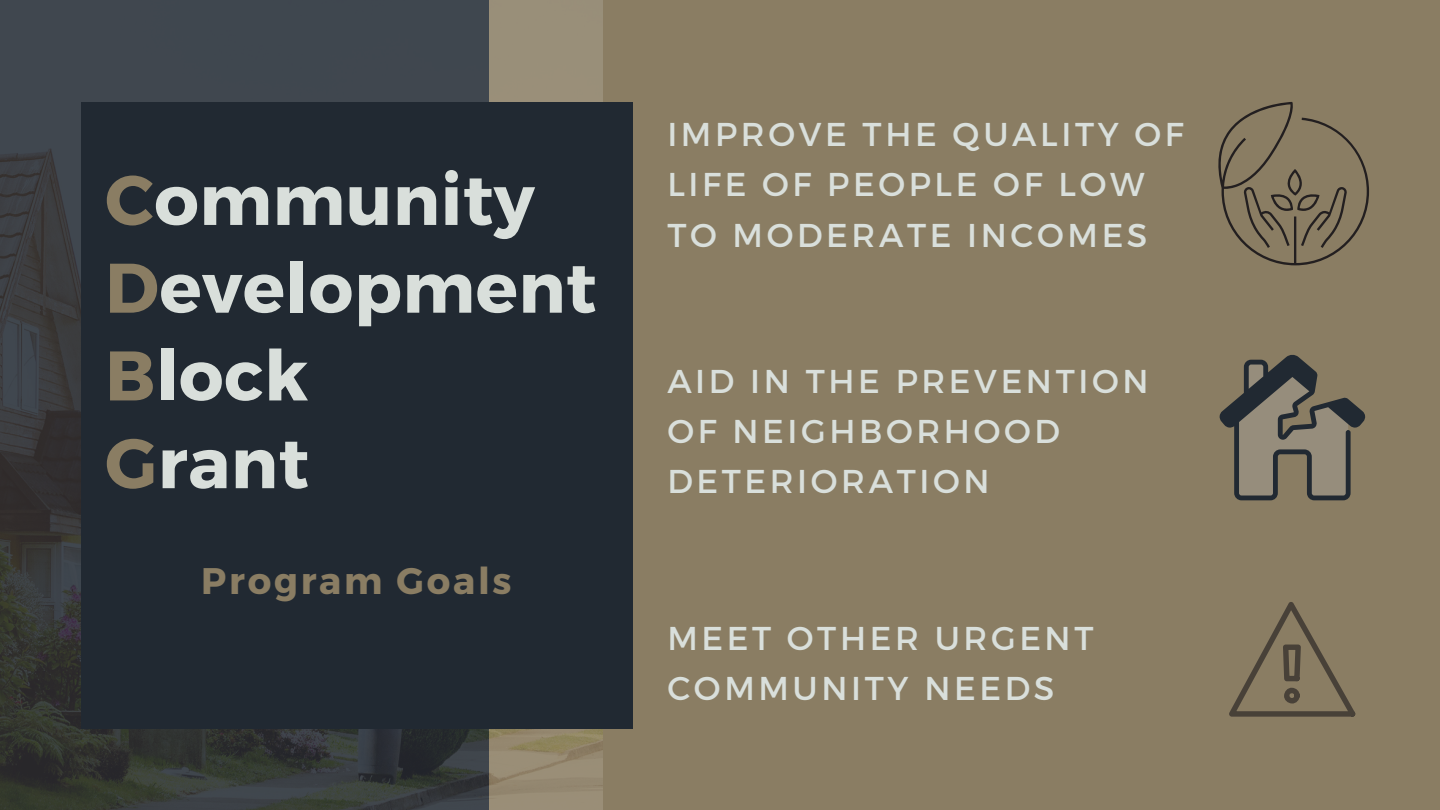
<style>
.page{position:relative;width:1440px;height:810px;background:#fff}
.page>*{position:absolute;margin:0;border:0;box-sizing:border-box;transform-origin:0 0}
.t1{font:700 70px/87.8px "Montserrat";letter-spacing:.01em;color:#d9dfdb}
.t2{font:700 37px "Montserrat";letter-spacing:.075em;color:#8a7d63}
.t3{font:33px/50.2px "Montserrat";letter-spacing:.11em;color:#d9dfdb}
.s1{color:#8a7d63}
</style>
<div class="page">
<div style="left:489px;top:0;width:951px;height:810px;background:#8a7d63"></div>
<img style="left:0;top:0;width:602px;height:810px">
<div style="left:81px;top:102px;width:551px;height:627px;background:#212932"></div>
<svg style="left:1218px;top:102px;width:151px;height:163px"></svg>
<svg style="left:1219px;top:355px;width:146px;height:145px"></svg>
<svg style="left:1229px;top:602px;width:127px;height:115px"></svg>
<h1 class="t1" style="left:105px;top:153px;width:493px"><span class="s1">C</span>ommunity<br><span class="s1">D</span>evelopment<br><span class="s1">B</span>lock<br><span class="s1">G</span>rant</h1>
<p class="t2" style="left:201px;top:557px;width:312px">Program Goals</p>
<p class="t3" style="left:667px;top:108px;width:518px">IMPROVE THE QUALITY OF<br>LIFE OF PEOPLE OF LOW<br>TO MODERATE INCOMES</p>
<p class="t3" style="left:667px;top:354px;width:483px">AID IN THE PREVENTION<br>OF NEIGHBORHOOD<br>DETERIORATION</p>
<p class="t3" style="left:667px;top:611px;width:428px">MEET OTHER URGENT<br>COMMUNITY NEEDS</p>
</div>
